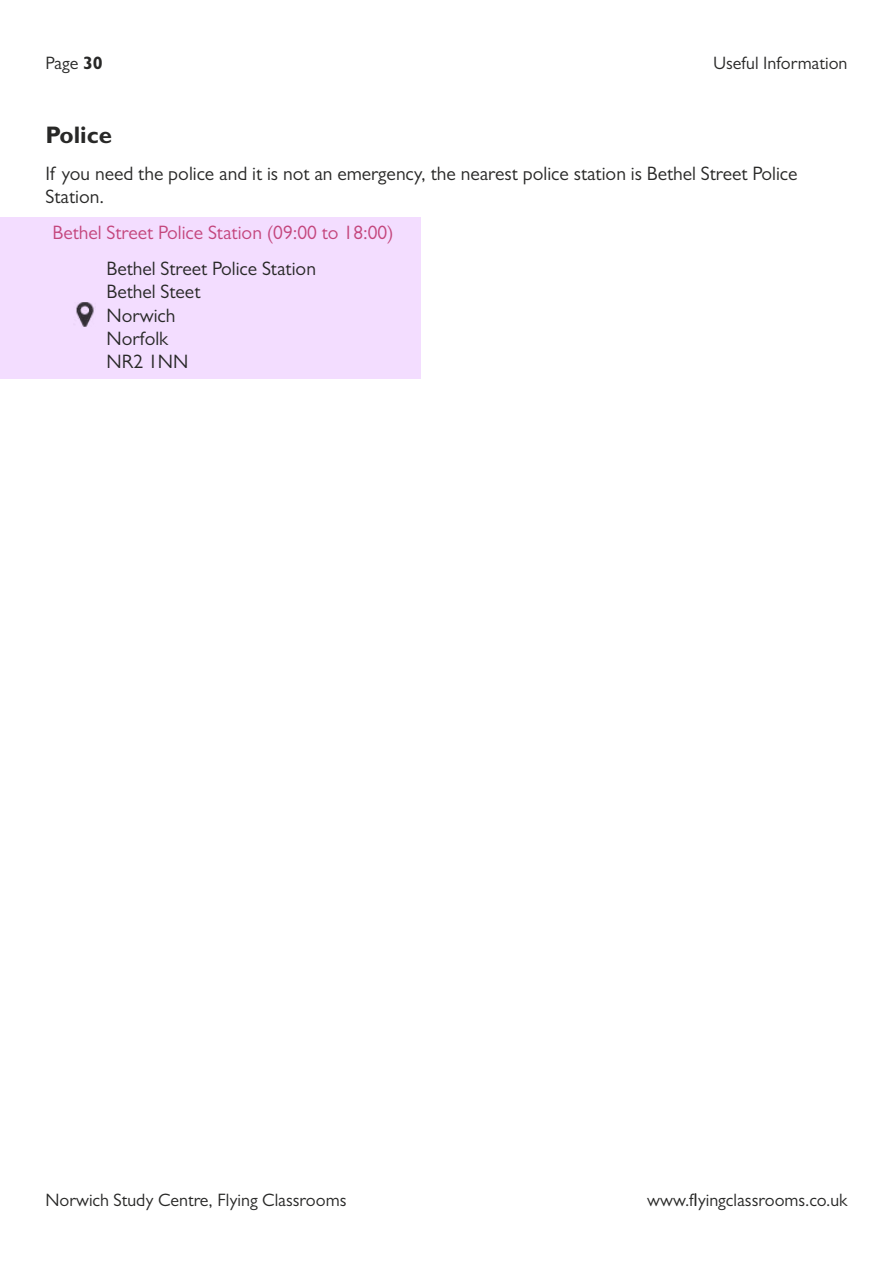
<style>
.page{position:relative;width:893px;height:1263px;background:#fff}
.page>*{position:absolute;margin:0;border:0;box-sizing:border-box;transform-origin:0 0}
.t1{font:700 24px "Gill Sans Std";color:#282827}
.t2{font:19.5px/23.4px "Gill Sans";color:#282827}
.t3{font:19.5px "Gill Sans";color:#c4467d}
.t4{font:18px "Gill Sans";color:#282827}
.s1{font-family:"Gill Sans Std";font-weight:700}
</style>
<div class="page">
<div style="left:0;top:217px;width:421px;height:162px;background:#f3ddff"></div>
<img style="left:76px;top:302px;width:18px;height:25px">
<p class="t4" style="left:46px;top:53px;width:59px">Page <span class="s1">30</span></p>
<p class="t4" style="left:713px;top:53px;width:136px">Useful Information</p>
<p class="t1" style="left:45px;top:121px;width:68px">Police</p>
<p class="t2" style="left:45px;top:161px;width:753px">If you need the police and it is not an emergency, the nearest police station is Bethel Street Police<br>Station.</p>
<p class="t3" style="left:53px;top:221px;width:343px">Bethel Street Police Station (09:00 to 18:00)</p>
<p class="t2" style="left:107px;top:256px;width:211px">Bethel Street Police Station<br>Bethel Steet<br>Norwich<br>Norfolk<br>NR2 1NN</p>
<p class="t4" style="left:46px;top:1189px;width:302px">Norwich Study Centre, Flying Classrooms</p>
<p class="t4" style="left:647px;top:1189px;width:202px">www.flyingclassrooms.co.uk</p>
</div>
